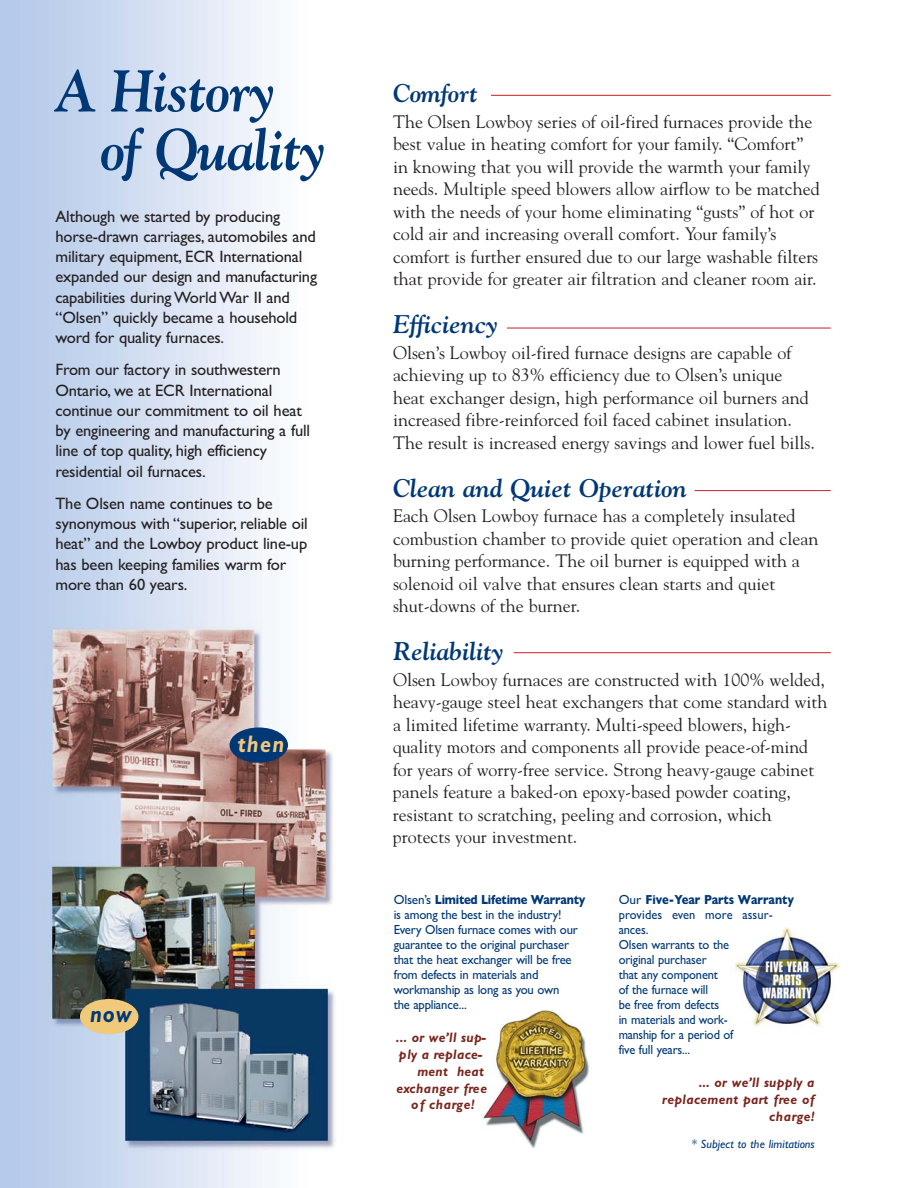
<style>
.page{position:relative;width:918px;height:1188px;background:#fff}
.page>*{position:absolute;margin:0;border:0;box-sizing:border-box;transform-origin:0 0}
.t1{font:italic 700 58.5px/58.5px "Goudy";letter-spacing:-.015em;color:#003876;scale:.95 1}
.t2{font:italic 700 25.5px "Goudy";color:#003876}
.t3{font:italic 700 24px "Gill Sans";color:#f1c97b;scale:.9 1}
.t4{font:italic 700 24px "Gill Sans";color:#003876;scale:.9 1}
.t5{font:18px/22.5px "Goudy";color:#231f20}
.t6{font:16.5px/20.2px "Gill Sans";letter-spacing:-.01em;color:#231f20}
.t7{font:italic 700 13.8px/16.8px "Gill Sans";letter-spacing:.025em;color:#78251c;text-align:right;scale:.96 1}
.t8{font:italic 700 13.8px "Gill Sans";letter-spacing:.055em;color:#78251c;scale:.96 1}
.t9{font:13.2px/15px "Gill Sans";letter-spacing:-.015em;color:#003876}
.t10{font:italic 12px "Gill Sans";letter-spacing:.01em;color:#003876}
.s1{font-weight:700}
</style>
<div class="page">
<img style="left:0;top:0;width:335px;height:1188px">
<div style="left:230px;top:727px;width:58px;height:36px;background:#003876;border-radius:50%"></div>
<div style="left:80px;top:999px;width:58px;height:35px;background:#f1c97b;border-radius:50%"></div>
<hr style="left:491px;top:95px;width:340px;height:1px;background:#cd1e29">
<hr style="left:507px;top:328px;width:324px;height:1px;background:#cd1e29">
<hr style="left:695px;top:490px;width:136px;height:1px;background:#cd1e29">
<hr style="left:514px;top:652px;width:317px;height:1px;background:#cd1e29">
<img style="left:730px;top:926px;width:110px;height:101px">
<img style="left:483px;top:1010px;width:106px;height:139px">
<h1 class="t1" style="left:101px;top:67px;width:238px;text-indent:-45px">A History of Quality</h1>
<p class="t6" style="left:55px;top:208px;width:263px">Although we started by producing horse-drawn carriages, automobiles and military equipment, ECR International expanded our design and manufacturing capabilities during World War II and “Olsen” quickly became a household word for quality furnaces.</p>
<p class="t6" style="left:55px;top:362px;width:256px">From our factory in southwestern Ontario, we at ECR International continue our commitment to oil heat by engineering and manufacturing a full line of top quality, high efficiency residential oil furnaces.</p>
<p class="t6" style="left:55px;top:495px;width:254px">The Olsen name continues to be synonymous with “superior, reliable oil heat” and the Lowboy product line-up has been keeping families warm for more than 60 years.</p>
<h3 class="t4" style="left:90px;top:1006px;width:48px">now</h3>
<h3 class="t3" style="left:238px;top:735px;width:54px">then</h3>
<h2 class="t2" style="left:393px;top:84px;width:86px">Comfort</h2>
<p class="t5" style="left:393px;top:112px;width:428px">The Olsen Lowboy series of oil-fired furnaces provide the best value in heating comfort for your family. “Comfort” in knowing that you will provide the warmth your family needs. Multiple speed blowers allow airflow to be matched with the needs of your home eliminating “gusts” of hot or cold air and increasing overall comfort. Your family’s comfort is further ensured due to our large washable filters that provide for greater air filtration and cleaner room air.</p>
<h2 class="t2" style="left:393px;top:315px;width:106px">Efficiency</h2>
<p class="t5" style="left:393px;top:343px;width:423px">Olsen’s Lowboy oil-fired furnace designs are capable of achieving up to 83% efficiency due to Olsen’s unique heat exchanger design, high performance oil burners and increased fibre-reinforced foil faced cabinet insulation.<br>The result is increased energy savings and lower fuel bills.</p>
<h2 class="t2" style="left:393px;top:478px;width:295px">Clean and Quiet Operation</h2>
<p class="t5" style="left:393px;top:506px;width:427px">Each Olsen Lowboy furnace has a completely insulated combustion chamber to provide quiet operation and clean burning performance. The oil burner is equipped with a solenoid oil valve that ensures clean starts and quiet shut-downs of the burner.</p>
<h2 class="t2" style="left:393px;top:642px;width:112px">Reliability</h2>
<p class="t5" style="left:393px;top:670px;width:436px">Olsen Lowboy furnaces are constructed with 100% welded, heavy-gauge steel heat exchangers that come standard with a limited lifetime warranty. Multi-speed blowers, high&shy;quality motors and components all provide peace-of-mind for years of worry-free service. Strong heavy-gauge cabinet panels feature a baked-on epoxy-based powder coating, resistant to scratching, peeling and corrosion, which protects your investment.</p>
<p class="t9" style="left:394px;top:893px;width:193px">Olsen’s <span class="s1">Limited Lifetime Warranty </span>is among the best in the industry!<br>Every Olsen furnace comes with our guarantee to the original purchaser that the heat exchanger will be free from defects in materials and workmanship as long as you own<br>the appliance...</p>
<p class="t7" style="left:396px;top:1031px;width:95px">... or we’ll sup-</p>
<p class="t7" style="left:399px;top:1048px;width:88px">ply a replace-</p>
<p class="t7" style="left:417px;top:1064px;width:71px">ment heat</p>
<p class="t7" style="left:396px;top:1081px;width:96px">exchanger free</p>
<p class="t8" style="left:411px;top:1100px;width:67px">of charge!</p>
<p class="t9" style="left:619px;top:893px;width:177px">Our <span class="s1">Five-Year Parts Warranty </span>provides even more assur&shy;ances.<br>Olsen warrants to the<br>original purchaser<br>that any component<br>of the furnace will<br>be free from defects<br>in materials and work-<br>manship for a period of<br>five full years...</p>
<p class="t7" style="left:662px;top:1076px;width:160px">... or we’ll supply a replacement part free of charge!</p>
<p class="t10" style="left:691px;top:1140px;width:125px">* Subject to the limitations</p>
</div>
